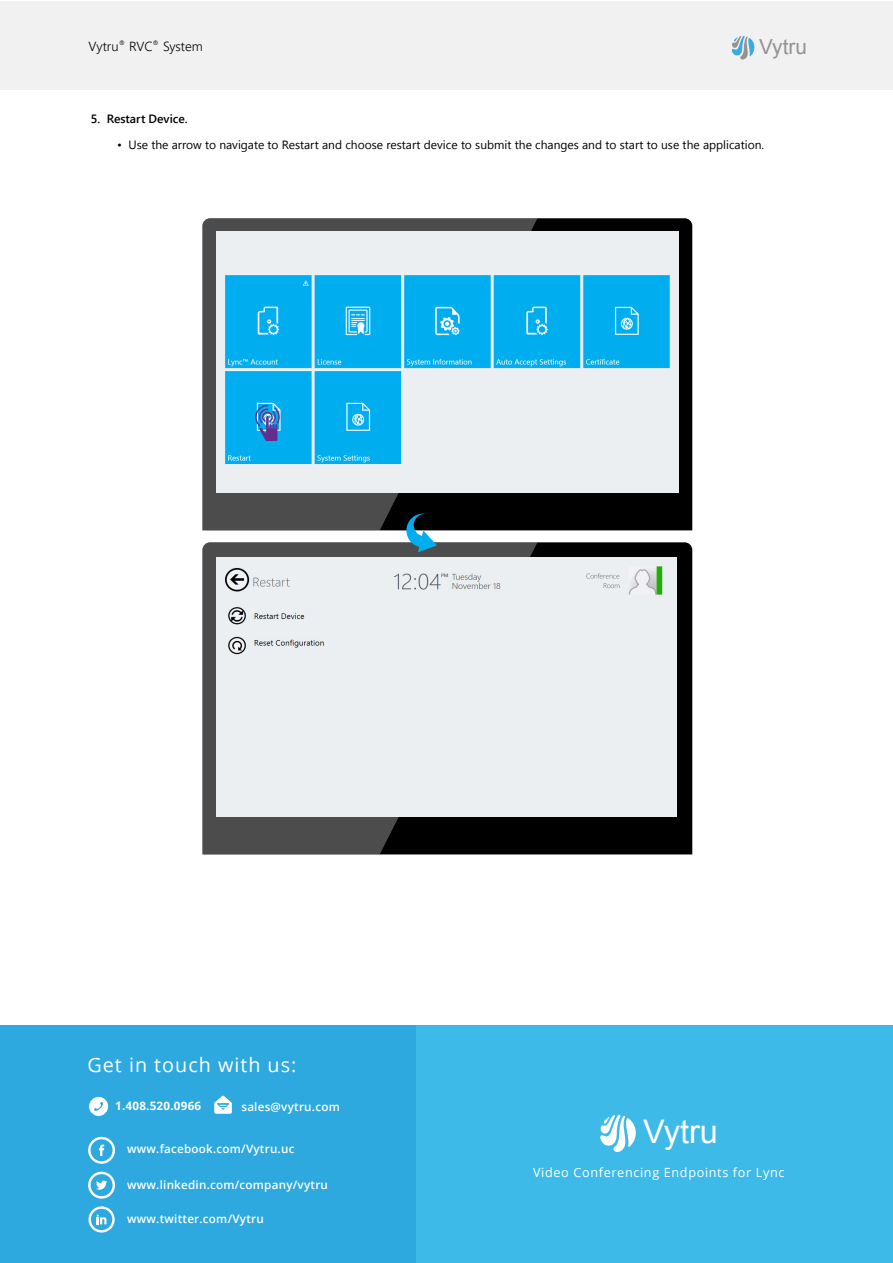
<style>
.page{position:relative;width:893px;height:1263px;background:#fff}
.page>*{position:absolute;margin:0;border:0;box-sizing:border-box;transform-origin:0 0}
.t1{font:32.55px "Arial";color:#fff}
.t2{font:20.7px "Arial";color:#959290}
.t3{font:19.8px "Open Sans";letter-spacing:.05em;color:#fff}
.t4{font:300 13.2px "Segoe UI";color:#020202}
.t5{font:12.6px "Open Sans";letter-spacing:.05em;color:#fff}
.t6{font:12px "Segoe UI";color:#000}
.t7{font:600 12px "Segoe UI";color:#000}
.t8{font:600 11.7px "Open Sans";letter-spacing:.02em;color:#fff}
.t9{font:700 11.7px "Open Sans";letter-spacing:.02em;color:#fff}
</style>
<div class="page">
<div style="left:537px;top:218px;width:155px;height:312px;background:#000"></div>
<svg style="left:202px;top:218px;width:335px;height:312px;background:#3d3d3d"></svg>
<div style="left:537px;top:542px;width:155px;height:312px;background:#000"></div>
<svg style="left:202px;top:542px;width:335px;height:312px;background:#3d3d3d"></svg>
<div style="left:217px;top:557px;width:460px;height:260px;background:#ebeff2"></div>
<img style="left:216px;top:231px;width:463px;height:261px">
<svg style="left:405px;top:512px;width:32px;height:40px"></svg>
<svg style="left:255px;top:405px;width:25px;height:36px"></svg>
<div style="left:0;top:1px;width:893px;height:89px;background:#f1f1f1"></div>
<svg style="left:731px;top:36px;width:24px;height:24px"></svg>
<div style="left:1px;top:1025px;width:892px;height:238px;background:#2da9e0"></div>
<svg style="left:214px;top:1095px;width:18px;height:19px"></svg>
<svg style="left:89px;top:1097px;width:19px;height:19px"></svg>
<div style="left:416px;top:1025px;width:477px;height:238px;background:#3dbae7"></div>
<svg style="left:88px;top:1137px;width:27px;height:27px"></svg>
<svg style="left:88px;top:1172px;width:27px;height:26px"></svg>
<svg style="left:88px;top:1206px;width:27px;height:26px"></svg>
<svg style="left:600px;top:1114px;width:36px;height:38px"></svg>
<p class="t4" style="left:89px;top:36px;width:116px">Vytru<sup>®</sup> RVC<sup>®</sup> System</p>
<h2 class="t2" style="left:759px;top:32px;width:49px">Vytru</h2>
<p class="t7" style="left:91px;top:109px;width:98px">5. Restart Device.</p>
<p class="t6" style="left:117px;top:136px;width:649px">• Use the arrow to navigate to Restart and choose restart device to submit the changes and to start to use the application.</p>
<h3 class="t3" style="left:87px;top:1051px;width:210px">Get in touch with us:</h3>
<p class="t9" style="left:115px;top:1098px;width:88px">1.408.520.0966</p>
<p class="t8" style="left:241px;top:1099px;width:100px">sales@vytru.com</p>
<p class="t8" style="left:127px;top:1141px;width:169px">www.facebook.com/Vytru.uc</p>
<p class="t8" style="left:127px;top:1177px;width:202px">www.linkedin.com/company/vytru</p>
<p class="t8" style="left:127px;top:1211px;width:138px">www.twitter.com/Vytru</p>
<h1 class="t1" style="left:643px;top:1109px;width:76px">Vytru</h1>
<p class="t5" style="left:533px;top:1164px;width:253px">Video Conferencing Endpoints for Lync</p>
</div>
